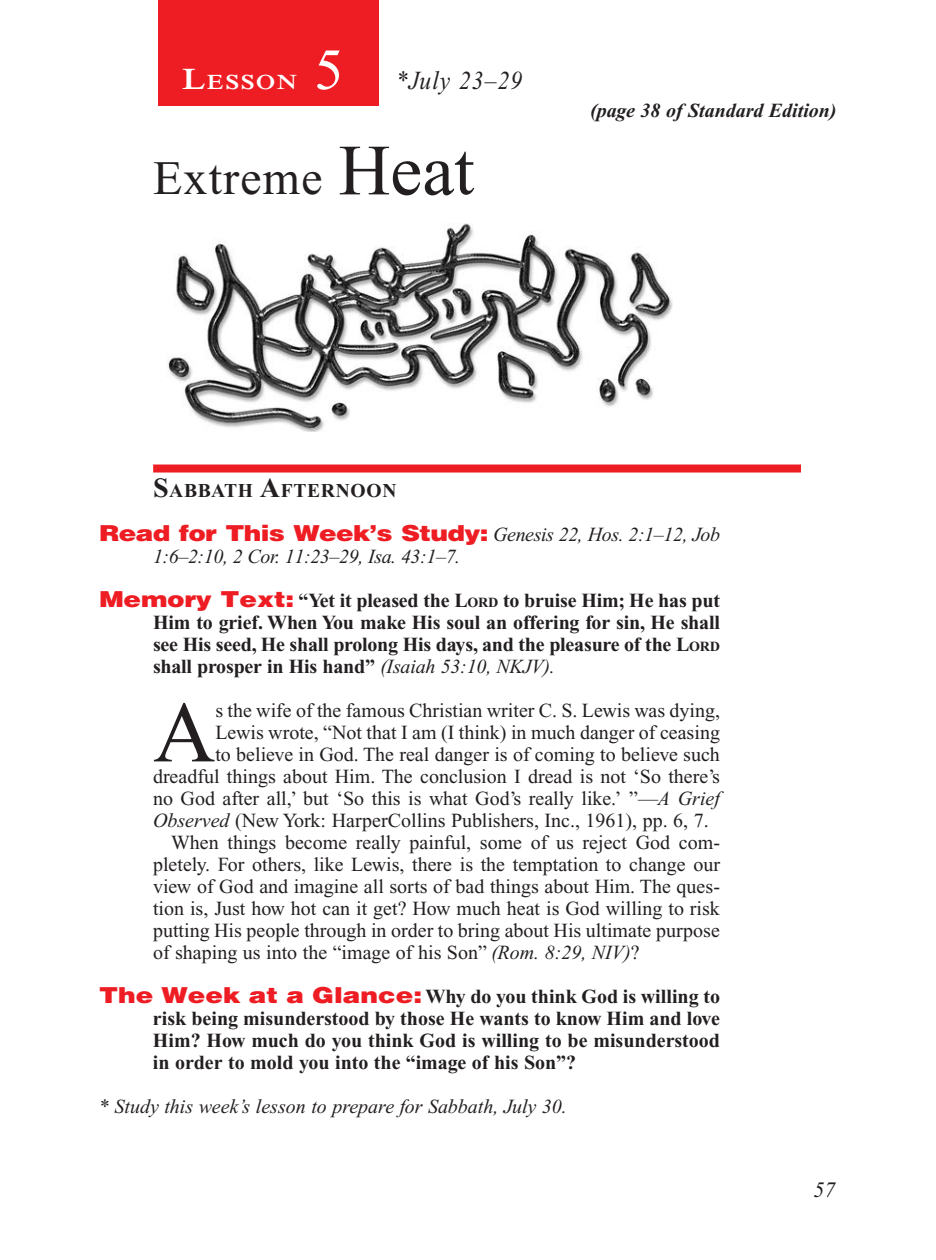
<style>
.page{position:relative;width:936px;height:1260px;background:#fff}
.page>*{position:absolute;margin:0;border:0;box-sizing:border-box;transform-origin:0 0}
.Body_Drop_Cap{font:86.4px "Times New Roman PS Std";color:#231f20}
.Lesson_Number{font:58px "Times New Roman PS Std";color:#fff}
.Lesson_Head_SA{font:48px "Times New Roman PS Std";color:#231f20}
.Lesson_Dates{font:italic 26px "Times New Roman PS Std";letter-spacing:.05em;color:#231f20;scale:.9 1}
.PageNumbers{font:italic 22px "Times New Roman PS Std";color:#231f20}
.Lesson_Start_Head{font:600 21px "Times NRMT Std";letter-spacing:.07em;color:#fff;scale:1.1 1}
.Question{font:700 20px/22px "Times New Roman PS Std";letter-spacing:-.01em;color:#231f20;text-align:justify}
.Body{font:20px/22px "Times New Roman PS Std";color:#231f20;text-align:justify}
.Body_Drop_Cap-2{font:20px "Times New Roman PS Std";color:#231f20}
.Question-2{font:italic 20px/22px "Times New Roman PS Std";letter-spacing:-.01em;color:#231f20}
.Page_from_SE{font:italic 700 20px "Times New Roman PS Std";color:#231f20}
.Sabbath_Afternoon_He{font:700 19.6px "Times New Roman PS Std";letter-spacing:.035em;color:#231f20}
.s1{font-size:30px}
.s2{font-size:72px}
.s3{font-size:28px}
.s4{font-family:"Helvetica LT Std";font-weight:900;font-style:normal;font-size:22px;color:#ee1d23}
.s5{font-family:"Helvetica LT Std";font-weight:900;font-size:22px;color:#ee1d23}
.s6{font-style:inherit}
.s7{font-size:14px}
.s8{font-weight:400;font-style:italic}
.s9{font-style:italic}
</style>
<div class="page">
<div style="left:158px;top:1px;width:221px;height:105px;background:#ee1d23"></div>
<div style="left:153px;top:465px;width:648px;height:8px;background:#ee1d23"></div>
<img style="left:167px;top:223px;width:506px;height:209px">
<p class="Lesson_Number" style="left:314px;top:38px;width:30px">5</p>
<p class="Lesson_Start_Head" style="left:182px;top:70px;width:106px"><span class="s1">L</span>ESSON</p>
<p class="Lesson_Dates" style="left:396px;top:66px;width:142px">*July 23–29</p>
<p class="Lesson_Head_SA" style="left:153px;top:152px;width:323px">Extreme <span class="s2">Heat</span></p>
<p class="Page_from_SE" style="left:590px;top:100px;width:248px">(page 38 of Standard Edition)</p>
<p class="Sabbath_Afternoon_He" style="left:153px;top:480px;width:245px"><span class="s3">S</span>ABBATH <span class="s3">A</span>FTERNOON</p>
<p class="Question-2" style="left:153px;top:524px;width:569px;text-indent:-54px"><span class="s4">Read for This Week’s Study:</span> Genesis 22, Hos. 2:1–12, Job<br>1:6–2:10, 2 Cor. 11:23–29, Isa. 43:1–7.</p>
<p class="Question" style="left:153px;top:590px;width:569px;text-indent:-54px"><span class="s5">Memory Text:</span> “Yet it pleased the <span class="s6">L</span><span class="s7">ORD</span> to bruise Him; He has put Him to grief. When You make His soul an offering for sin, He shall see His seed, He shall prolong His days, and the pleasure of the <span class="s6">L</span><span class="s7">ORD </span>shall prosper in His hand” <span class="s8">(Isaiah 53:10, NKJV).</span></p>
<p class="Body_Drop_Cap" style="left:153px;top:686px;width:64px">A</p>
<p class="Body_Drop_Cap-2" style="left:215px;top:700px;width:506px">s the wife of the famous Christian writer C. S. Lewis was dying,</p>
<p class="Body_Drop_Cap-2" style="left:215px;top:722px;width:506px">Lewis wrote, “Not that I am (I think) in much danger of ceasing</p>
<p class="Body_Drop_Cap-2" style="left:215px;top:744px;width:506px">to believe in God. The real danger is of coming to believe such</p>
<p class="Body_Drop_Cap-2" style="left:153px;top:766px;width:568px">dreadful things about Him. The conclusion I dread is not ‘So there’s</p>
<p class="Body_Drop_Cap-2" style="left:153px;top:788px;width:568px">no God after all,’ but ‘So this is what God’s really like.’ ”—<span class="s9">A Grief</span></p>
<p class="Body_Drop_Cap-2" style="left:153px;top:810px;width:557px"><span class="s9">Observed</span> (New York: HarperCollins Publishers, Inc., 1961), pp. 6, 7.</p>
<p class="Body" style="left:153px;top:832px;width:569px;text-indent:18px">When things become really painful, some of us reject God com&shy;pletely. For others, like Lewis, there is the temptation to change our view of God and imagine all sorts of bad things about Him. The ques&shy;tion is, Just how hot can it get? How much heat is God willing to risk putting His people through in order to bring about His ultimate purpose of shaping us into the “image of his Son” <span class="s9">(Rom. 8:29, NIV)</span>?</p>
<p class="Question" style="left:153px;top:986px;width:569px;text-indent:-54px"><span class="s5">The Week at a Glance:</span> Why do you think God is willing to risk being misunderstood by those He wants to know Him and love Him? How much do you think God is willing to be misunderstood in order to mold you into the “image of his Son”?</p>
<p class="Question-2" style="left:99px;top:1096px;width:469px">* Study this week’s lesson to prepare for Sabbath, July 30.</p>
<p class="PageNumbers" style="left:813px;top:1178px;width:23px">57</p>
</div>
